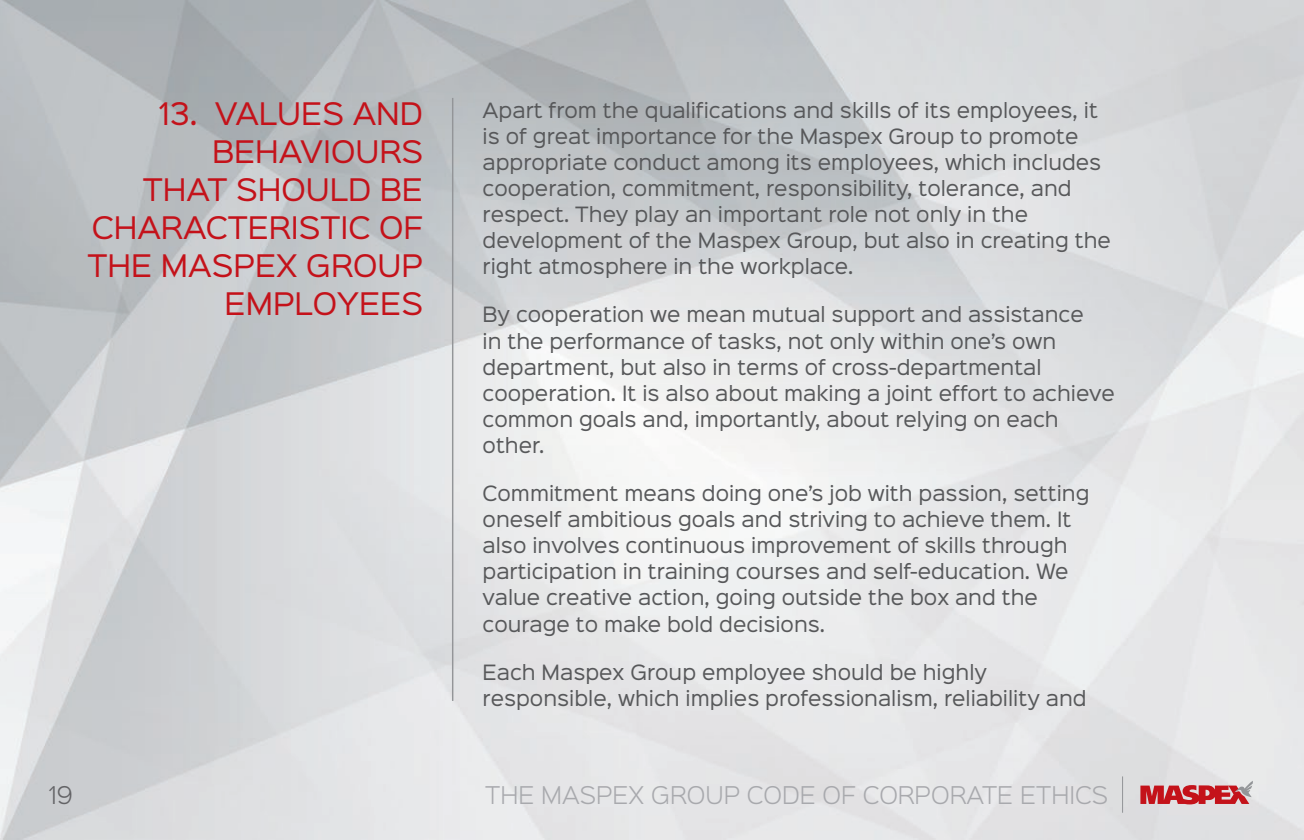
<style>
.page{position:relative;width:1304px;height:840px;background:#fff}
.page>*{position:absolute;margin:0;border:0;box-sizing:border-box;transform-origin:0 0}
.tytul{font:28px/38px "Sinkin Sans 400";color:#c4121a;text-align:right}
.t1{font:300 22px "Sinkin Sans 300";color:#a8a9ad}
.t2{font:300 22px "Sinkin Sans 300";color:#636366}
.txt{font:19px/26px "Sinkin Sans 400";color:#57585a}
</style>
<div class="page">
<svg style="left:1140px;top:780px;width:113px;height:24px"></svg>
<hr style="left:452px;top:98px;width:1px;height:602px;background:#939598">
<hr style="left:1122px;top:776px;width:1px;height:36px;background:#939598">
<p class="tytul" style="left:87px;top:92px;width:337px">13. VALUES AND<br>BEHAVIOURS<br>THAT SHOULD BE<br>CHARACTERISTIC OF<br>THE MASPEX GROUP<br>EMPLOYEES</p>
<p class="txt" style="left:483px;top:95px;width:630px">Apart from the qualifications and skills of its employees, it is of great importance for the Maspex Group to promote appropriate conduct among its employees, which includes cooperation, commitment, responsibility, tolerance, and respect. They play an important role not only in the development of the Maspex Group, but also in creating the right atmosphere in the workplace.</p>
<p class="txt" style="left:483px;top:300px;width:634px">By cooperation we mean mutual support and assistance<br>in the performance of tasks, not only within one’s own department, but also in terms of cross-departmental cooperation. It is also about making a joint effort to achieve common goals and, importantly, about relying on each other.</p>
<p class="txt" style="left:483px;top:478px;width:608px">Commitment means doing one’s job with passion, setting oneself ambitious goals and striving to achieve them. It also involves continuous improvement of skills through participation in training courses and self-education. We value creative action, going outside the box and the courage to make bold decisions.</p>
<p class="txt" style="left:483px;top:657px;width:606px">Each Maspex Group employee should be highly responsible, which implies professionalism, reliability and</p>
<p class="t2" style="left:49px;top:776px;width:26px">19</p>
<p class="t1" style="left:485px;top:776px;width:624px">THE MASPEX GROUP CODE OF CORPORATE ETHICS</p>
</div>
